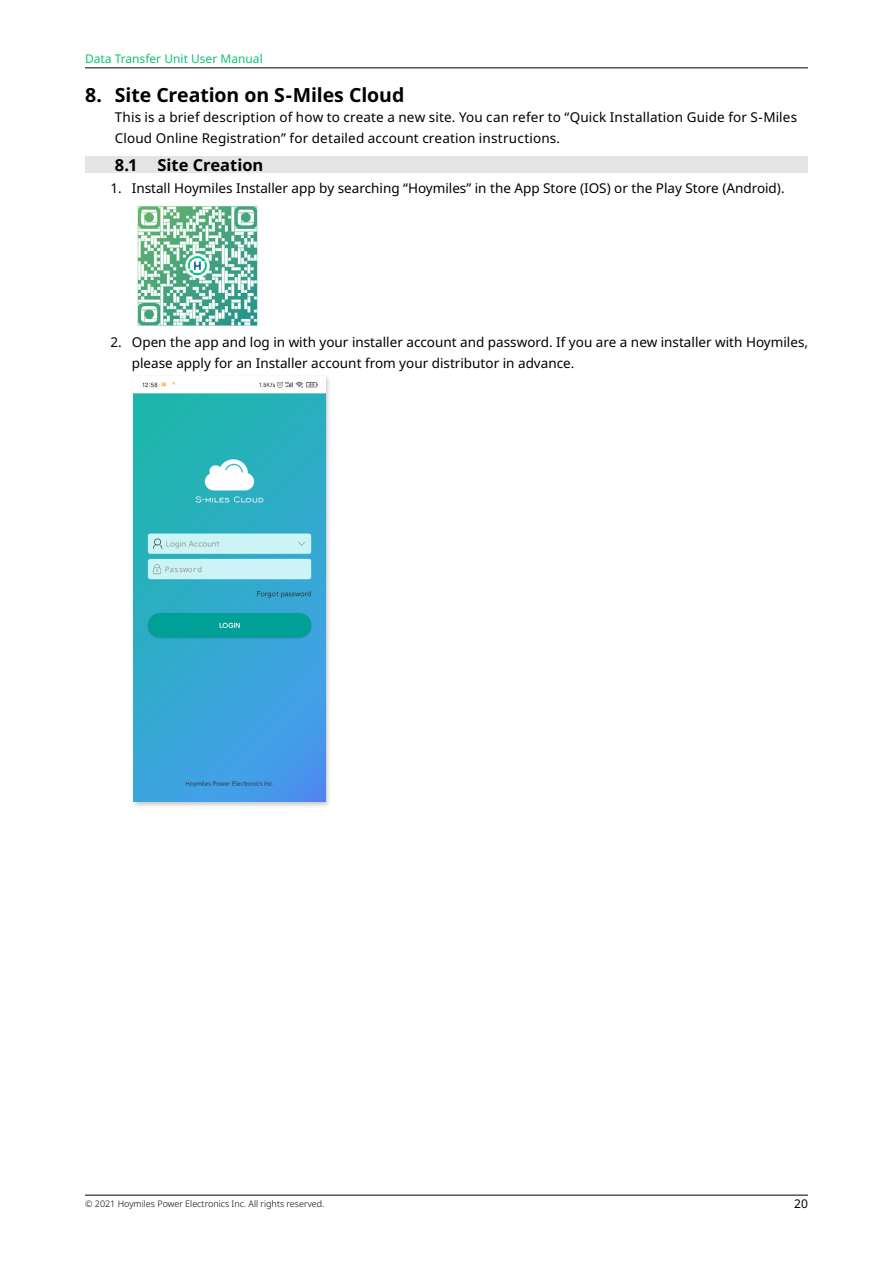
<style>
.page{position:relative;width:893px;height:1263px;background:#fff}
.page>*{position:absolute;margin:0;border:0;box-sizing:border-box;transform-origin:0 0}
.t1{font:700 19.5px "Noto Sans";letter-spacing:-.005em;color:#000}
.t2{font:700 16.5px "Noto Sans";color:#000}
.t3{font:13.5px/21px "Noto Sans";color:#000}
.t4{font:12px "Noto Sans";color:#0ac476}
.t5{font:12px "Noto Sans";color:#000}
.t6{font:300 9px "Noto Sans";color:#000}
</style>
<div class="page">
<hr style="left:85px;top:1195px;width:723px;height:1px;background:#000">
<hr style="left:85px;top:68px;width:723px;height:1px;background:#000">
<div style="left:85px;top:157px;width:723px;height:16px;background:#e4e4e4"></div>
<img style="left:137px;top:205px;width:121px;height:121px">
<div style="left:131px;top:373px;width:200px;height:435px;background:#b5b6b6;opacity:.75"></div>
<img style="left:134px;top:376px;width:191px;height:426px">
<p class="t4" style="left:85px;top:51px;width:179px">Data Transfer Unit User Manual</p>
<h1 class="t1" style="left:85px;top:81px;width:321px">8. Site Creation on S-Miles Cloud</h1>
<p class="t3" style="left:115px;top:107px;width:684px">This is a brief description of how to create a new site. You can refer to “Quick Installation Guide for S-Miles<br>Cloud Online Registration” for detailed account creation instructions.</p>
<p class="t2" style="left:115px;top:153px;width:150px">8.1 Site Creation</p>
<p class="t3" style="left:111px;top:178px;width:676px">1. Install Hoymiles Installer app by searching “Hoymiles” in the App Store (IOS) or the Play Store (Android).</p>
<p class="t3" style="left:132px;top:332px;width:678px;text-indent:-21px">2. Open the app and log in with your installer account and password. If you are a new installer with Hoymiles, please apply for an Installer account from your distributor in advance.</p>
<p class="t6" style="left:85px;top:1197px;width:241px">© 2021 Hoymiles Power Electronics Inc. All rights reserved.</p>
<p class="t5" style="left:794px;top:1195px;width:15px">20</p>
</div>
